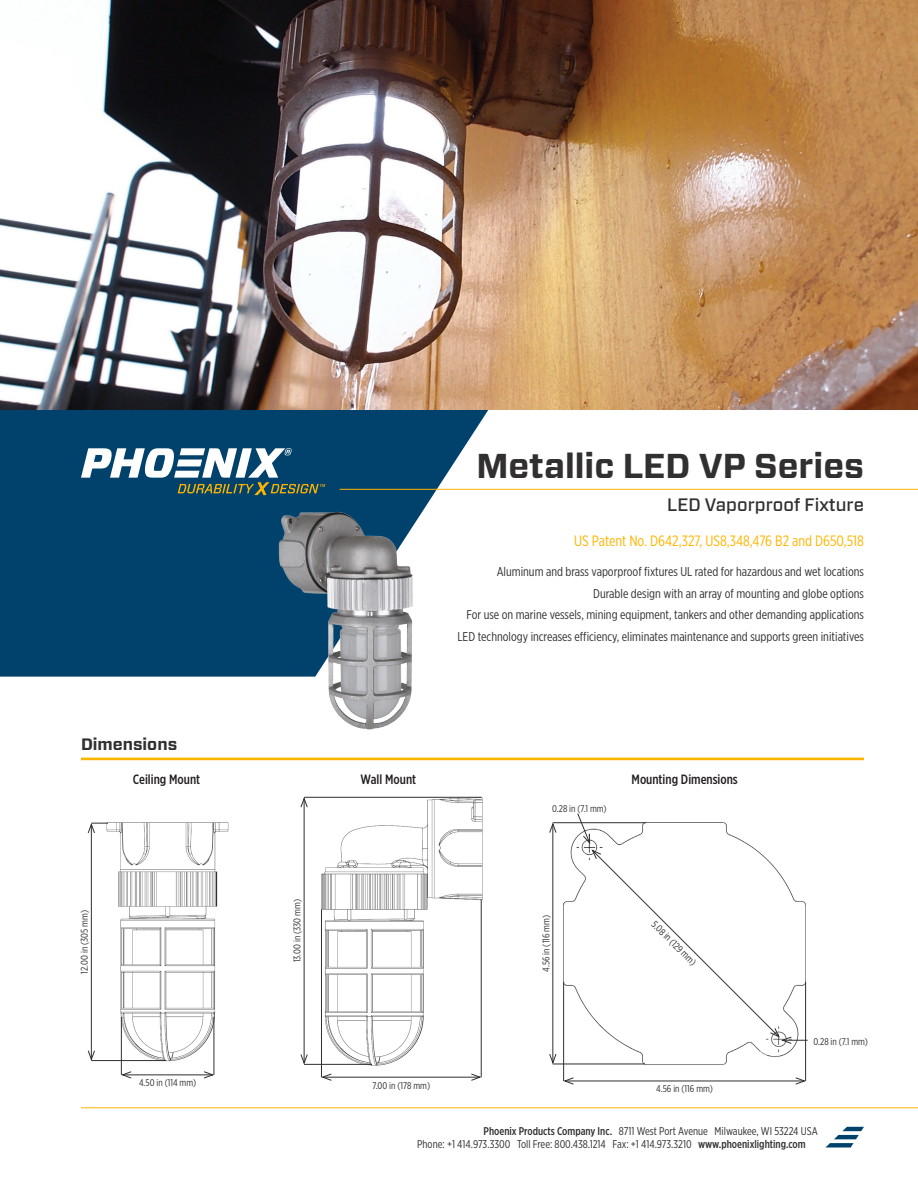
<style>
.page{position:relative;width:918px;height:1188px;background:#fff}
.page>*{position:absolute;margin:0;border:0;box-sizing:border-box;transform-origin:0 0}
.Product_Header{font:700 34.5px "Forza";color:#312f30}
.Product_Subhead{font:500 18px "Forza";color:#312f30}
.t1{font:700 16.5px "Forza";color:#312f30}
.Patent_Information{font:15px "Gotham X Narrow";color:#ffb500}
.t2{font:500 13.5px "Gotham X Narrow";color:#231f20}
.Product_Description{font:12.75px "Gotham X Narrow";color:#312f30}
.t3{font:11.25px/12.8px "Gotham X Narrow";color:#312f30}
.Diagram_Dimensions{font:9.75px "Gotham X Narrow";color:#312f30}
.s1{font-weight:500}
</style>
<div class="page">
<svg style="left:825px;top:1127px;width:39px;height:21px"></svg>
<hr style="left:81px;top:1107px;width:837px;height:1px;background:#ffb500">
<svg style="left:0;top:409px;width:489px;height:268px;fill:#00426b"></svg>
<hr style="left:340px;top:489px;width:578px;height:1px;background:#ffb500">
<svg style="left:81px;top:448px;width:244px;height:47px"></svg>
<hr style="left:81px;top:758px;width:783px;height:2px;background:#ffb500">
<img style="left:0;top:0;width:918px;height:409px">
<img style="left:276px;top:511px;width:139px;height:219px">
<img style="left:103px;top:822px;width:126px;height:242px">
<hr style="left:91px;top:1060px;width:75px;height:1px;background:#312f30">
<hr style="left:91px;top:824px;width:1px;height:235px;background:#312f30">
<svg style="left:87px;top:823px;width:21px;height:11px"></svg>
<svg style="left:87px;top:1050px;width:8px;height:11px"></svg>
<hr style="left:123px;top:1075px;width:90px;height:1px;background:#312f30">
<svg style="left:121px;top:1071px;width:11px;height:8px"></svg>
<svg style="left:203px;top:1071px;width:11px;height:8px"></svg>
<hr style="left:121px;top:1017px;width:1px;height:58px;background:#312f30">
<hr style="left:214px;top:1017px;width:1px;height:58px;background:#312f30">
<img style="left:316px;top:797px;width:167px;height:270px">
<hr style="left:304px;top:1064px;width:68px;height:1px;background:#312f30">
<hr style="left:304px;top:797px;width:178px;height:1px;background:#312f30">
<hr style="left:304px;top:798px;width:1px;height:265px;background:#312f30">
<svg style="left:300px;top:797px;width:8px;height:11px"></svg>
<svg style="left:300px;top:1054px;width:8px;height:11px"></svg>
<hr style="left:323px;top:1077px;width:157px;height:1px;background:#312f30">
<svg style="left:321px;top:1073px;width:11px;height:8px"></svg>
<svg style="left:471px;top:1073px;width:11px;height:8px"></svg>
<hr style="left:321px;top:909px;width:1px;height:168px;background:#312f30">
<hr style="left:481px;top:900px;width:1px;height:177px;background:#312f30">
<img style="left:563px;top:823px;width:233px;height:241px">
<hr style="left:553px;top:1064px;width:92px;height:1px;background:#312f30">
<hr style="left:553px;top:822px;width:93px;height:1px;background:#312f30">
<hr style="left:553px;top:824px;width:1px;height:239px;background:#312f30">
<svg style="left:549px;top:822px;width:8px;height:11px"></svg>
<svg style="left:549px;top:1053px;width:8px;height:12px"></svg>
<hr style="left:565px;top:1081px;width:239px;height:1px;background:#312f30">
<svg style="left:563px;top:1077px;width:11px;height:8px"></svg>
<svg style="left:795px;top:1077px;width:11px;height:8px"></svg>
<hr style="left:563px;top:982px;width:1px;height:99px;background:#312f30">
<hr style="left:805px;top:982px;width:1px;height:99px;background:#312f30">
<svg style="left:577px;top:813px;width:231px;height:231px"></svg>
<p class="Product_Header" style="left:476px;top:443px;width:389px">Metallic LED VP Series</p>
<p class="Product_Subhead" style="left:667px;top:493px;width:198px">LED Vaporproof Fixture</p>
<p class="t1" style="left:81px;top:733px;width:98px">Dimensions</p>
<p class="Patent_Information" style="left:574px;top:532px;width:291px">US Patent No. D642,327, US8,348,476 B2 and D650,518</p>
<p class="Product_Description" style="left:497px;top:564px;width:369px">Aluminum and brass vaporproof fixtures UL rated for hazardous and wet locations</p>
<p class="Product_Description" style="left:593px;top:586px;width:272px">Durable design with an array of mounting and globe options</p>
<p class="Product_Description" style="left:466px;top:607px;width:399px">For use on marine vessels, mining equipment, tankers and other demanding applications</p>
<p class="Product_Description" style="left:457px;top:629px;width:408px">LED technology increases efficiency, eliminates maintenance and supports green initiatives</p>
<p class="t2" style="left:133px;top:771px;width:69px">Ceiling Mount</p>
<p class="t2" style="left:361px;top:771px;width:57px">Wall Mount</p>
<p class="t2" style="left:632px;top:771px;width:108px">Mounting Dimensions</p>
<p class="Diagram_Dimensions" style="left:79px;top:974px;width:65px;rotate:-90deg">12.00 in (305 mm)</p>
<p class="Diagram_Dimensions" style="left:139px;top:1077px;width:59px">4.50 in (114 mm)</p>
<p class="Diagram_Dimensions" style="left:291px;top:962px;width:65px;rotate:-90deg">13.00 in (330 mm)</p>
<p class="Diagram_Dimensions" style="left:552px;top:802px;width:56px">0.28 in (7.1 mm)</p>
<p class="Diagram_Dimensions" style="left:373px;top:1079px;width:59px">7.00 in (178 mm)</p>
<p class="Diagram_Dimensions" style="left:540px;top:972px;width:58px;rotate:-90deg">4.56 in (116 mm)</p>
<p class="Diagram_Dimensions" style="left:657px;top:918px;width:60px;rotate:45deg">5.08 in (129 mm)</p>
<p class="Diagram_Dimensions" style="left:656px;top:1083px;width:58px">4.56 in (116 mm)</p>
<p class="Diagram_Dimensions" style="left:813px;top:1035px;width:56px">0.28 in (7.1 mm)</p>
<p class="t3" style="left:417px;top:1124px;width:402px;text-indent:66px"><span class="s1">Phoenix Products Company Inc.</span> 8711 West Port Avenue Milwaukee, WI 53224 USA<br>Phone: +1 414.973.3300 Toll Free: 800.438.1214 Fax: +1 414.973.3210 <span class="s1">www.phoenixlighting.com</span></p>
</div>
